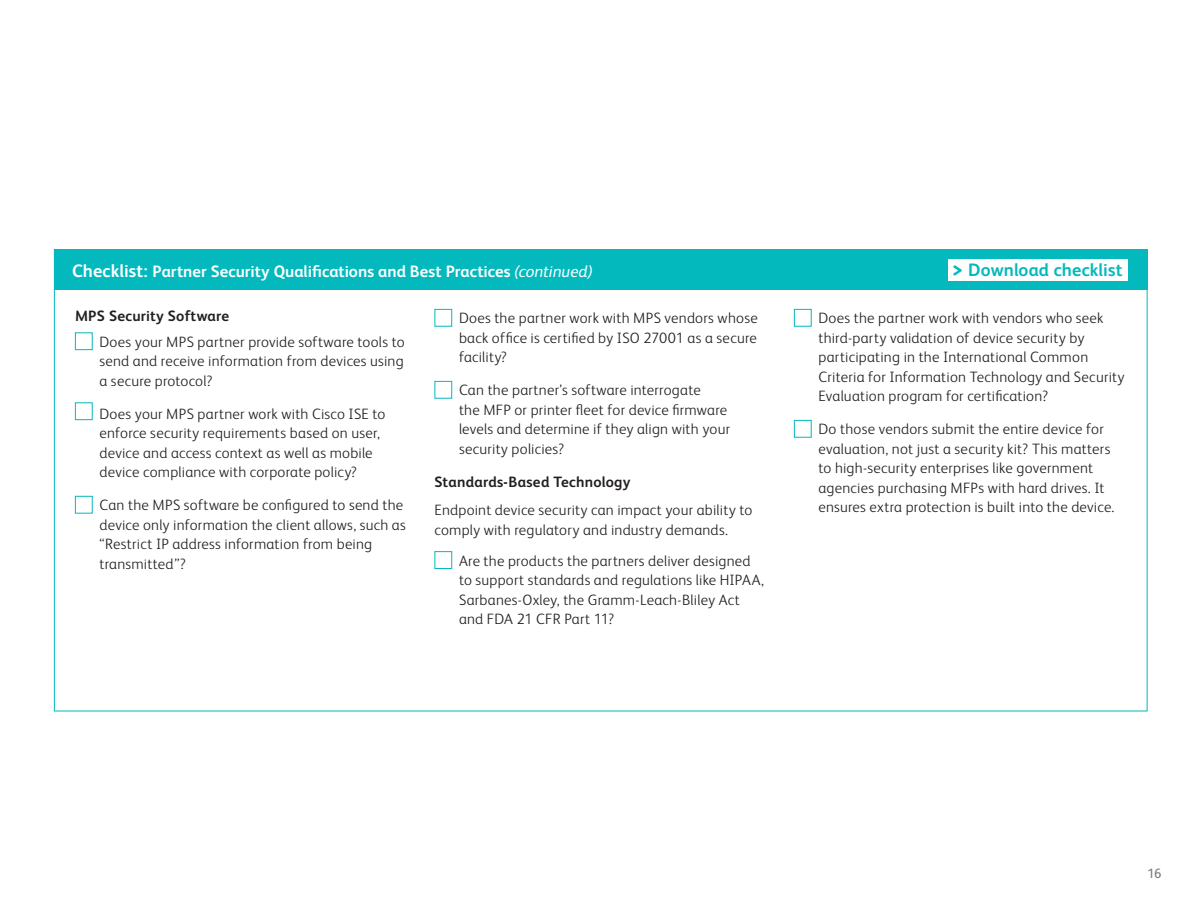
<style>
.page{position:relative;width:1188px;height:918px;background:#fff}
.page>*{position:absolute;margin:0;border:0;box-sizing:border-box;transform-origin:0 0}
.Body_Text_-_Case_Stu{font:700 18px "Xerox Sans";letter-spacing:.01em;color:#03b9bd}
.Body_Text_-_Case_Stu-2{font:700 16.5px "Xerox Sans";color:#fff}
.Body_Text_-_Case_Stu-3{font:300 15px/19.5px "Xerox Sans";letter-spacing:.015em;color:#231f20}
.Body_text_less_below{font:300 15px/19.5px "Xerox Sans";letter-spacing:.015em;color:#231f20}
.Body_Text_-_Case_Stu-4{font:700 15px "Xerox Sans";letter-spacing:.015em;color:#231f20}
.Subhead_2{font:700 15px "Xerox Sans";letter-spacing:.015em;color:#231f20}
.t1{font:13.5px "Xerox Sans";color:#76787b}
.s1{font-size:18px}
.s2{font-weight:400;font-style:italic}
.s3{font-size:22.5px}
</style>
<div class="page">
<div style="left:75px;top:332px;width:18px;height:18px;border:1px solid #03b9bd"></div>
<div style="left:75px;top:402px;width:18px;height:18px;border:1px solid #03b9bd"></div>
<div style="left:75px;top:496px;width:18px;height:18px;border:1px solid #03b9bd"></div>
<div style="left:435px;top:309px;width:17px;height:18px;border:1px solid #03b9bd"></div>
<div style="left:435px;top:381px;width:17px;height:18px;border:1px solid #03b9bd"></div>
<div style="left:435px;top:551px;width:17px;height:18px;border:1px solid #03b9bd"></div>
<div style="left:794px;top:309px;width:18px;height:18px;border:1px solid #03b9bd"></div>
<div style="left:794px;top:420px;width:18px;height:18px;border:1px solid #03b9bd"></div>
<div style="left:54px;top:250px;width:1094px;height:40px;background:#03b9bd"></div>
<div style="left:948px;top:259px;width:179px;height:22px;background:#fff"></div>
<p class="Body_Text_-_Case_Stu-2" style="left:72px;top:260px;width:522px"><span class="s1">Checklist:</span> Partner Security Qualifications and Best Practices <span class="s2">(continued)</span></p>
<p class="Body_Text_-_Case_Stu" style="left:952px;top:258px;width:172px"><span class="s3">&gt;</span> Download checklist</p>
<p class="Subhead_2" style="left:75px;top:305px;width:156px">MPS Security Software</p>
<p class="Body_Text_-_Case_Stu-3" style="left:100px;top:331px;width:307px;text-align:justify">Does your MPS partner provide software tools to send and receive information from devices using a secure protocol?</p>
<p class="Body_Text_-_Case_Stu-3" style="left:100px;top:403px;width:288px">Does your MPS partner work with Cisco ISE to enforce security requirements based on user, device and access context as well as mobile device compliance with corporate policy?</p>
<p class="Body_Text_-_Case_Stu-3" style="left:100px;top:495px;width:308px">Can the MPS software be configured to send the device only information the client allows, such as “Restrict IP address information from being transmitted”?</p>
<p class="Body_Text_-_Case_Stu-3" style="left:459px;top:308px;width:300px;text-align:justify">Does the partner work with MPS vendors whose back office is certified by ISO 27001 as a secure facility?</p>
<p class="Body_Text_-_Case_Stu-3" style="left:459px;top:380px;width:273px">Can the partner’s software interrogate<br>the MFP or printer fleet for device firmware levels and determine if they align with your security policies?</p>
<p class="Body_Text_-_Case_Stu-4" style="left:435px;top:471px;width:198px">Standards-Based Technology</p>
<p class="Body_text_less_below" style="left:435px;top:500px;width:319px">Endpoint device security can impact your ability to comply with regulatory and industry demands.</p>
<p class="Body_Text_-_Case_Stu-3" style="left:459px;top:550px;width:307px">Are the products the partners deliver designed to support standards and regulations like HIPAA, Sarbanes-Oxley, the Gramm-Leach-Bliley Act and FDA 21 CFR Part 11?</p>
<p class="Body_Text_-_Case_Stu-3" style="left:819px;top:308px;width:308px">Does the partner work with vendors who seek third-party validation of device security by participating in the International Common Criteria for Information Technology and Security Evaluation program for certification?</p>
<p class="Body_Text_-_Case_Stu-3" style="left:819px;top:419px;width:297px">Do those vendors submit the entire device for evaluation, not just a security kit? This matters to high-security enterprises like government agencies purchasing MFPs with hard drives. It ensures extra protection is built into the device.</p>
<p class="t1" style="left:1148px;top:864px;width:16px">16</p>
</div>
